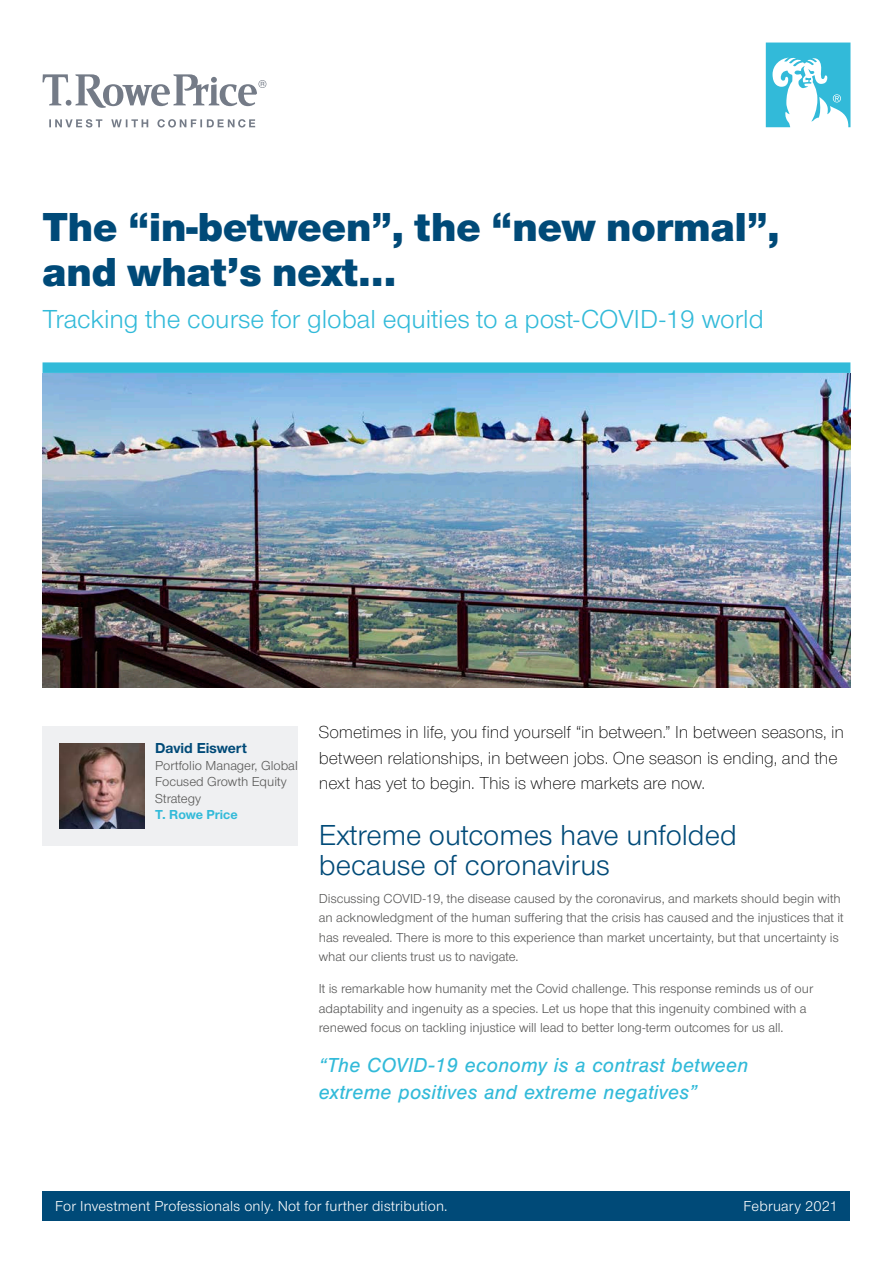
<style>
.page{position:relative;width:893px;height:1263px;background:#fff}
.page>*{position:absolute;margin:0;border:0;box-sizing:border-box;transform-origin:0 0}
.t1{font:900 42px/45px "Nimbus San Nov";color:#004a78}
.t2{font:30px/30px "Nimbus San Nov";color:#004a78}
.t3{font:27px "Nimbus San Nov";color:#32bad9}
.t4{font:italic 21px/27px "Nimbus San";letter-spacing:.01em;color:#32bad9}
.t5{font:300 18px/25.5px "Nimbus San Nov";letter-spacing:-.005em;color:#000}
.t6{font:15px "Nimbus San Nov";letter-spacing:.015em;color:#fff}
.t7{font:700 15px "Nimbus San Nov";color:#004a78}
.t8{font:13.5px/19.5px "Nimbus San Nov";color:#565655}
.t9{font:700 13.5px "Nimbus San Nov";color:#32bad9}
</style>
<div class="page">
<div style="left:43px;top:1191px;width:807px;height:29px;background:#004a78"></div>
<svg style="left:49px;top:119px;width:206px;height:8px"></svg>
<svg style="left:42px;top:74px;width:224px;height:34px"></svg>
<svg style="left:766px;top:43px;width:84px;height:84px"></svg>
<img style="left:43px;top:373px;width:807px;height:315px">
<div style="left:43px;top:362px;width:807px;height:11px;background:#32bad9"></div>
<div style="left:43px;top:726px;width:255px;height:119px;background:#eff0f2"></div>
<img style="left:60px;top:743px;width:85px;height:85px">
<h1 class="t1" style="left:43px;top:204px;width:739px">The “in-between”, the “new normal”, and what’s next…</h1>
<h3 class="t3" style="left:43px;top:304px;width:723px">Tracking the course for global equities to a post‑COVID‑19 world</h3>
<p class="t7" style="left:155px;top:739px;width:93px">David Eiswert</p>
<p class="t8" style="left:155px;top:757px;width:144px;line-height:16.5px">Portfolio Manager, Global<br>Focused Growth Equity<br>Strategy</p>
<p class="t9" style="left:155px;top:807px;width:84px">T. Rowe Price</p>
<h3 class="t5" style="left:319px;top:719px;width:527px">Sometimes in life, you find yourself “in between.” In between seasons, in between relationships, in between jobs. One season is ending, and the next has yet to begin. This is where markets are now.</h3>
<h2 class="t2" style="left:319px;top:820px;width:419px">Extreme outcomes have unfolded because of coronavirus</h2>
<p class="t8" style="left:319px;top:888px;width:526px">Discussing COVID‑19, the disease caused by the coronavirus, and markets should begin with an acknowledgment of the human suffering that the crisis has caused and the injustices that it has revealed. There is more to this experience than market uncertainty, but that uncertainty is what our clients trust us to navigate.</p>
<p class="t8" style="left:319px;top:979px;width:496px">It is remarkable how humanity met the Covid challenge. This response reminds us of our adaptability and ingenuity as a species. Let us hope that this ingenuity combined with a renewed focus on tackling injustice will lead to better long-term outcomes for us all.</p>
<h3 class="t4" style="left:319px;top:1052px;width:431px">“The COVID-19 economy is a contrast between extreme positives and extreme negatives”</h3>
<p class="t6" style="left:55px;top:1197px;width:394px">For Investment Professionals only. Not for further distribution.</p>
<p class="t6" style="left:743px;top:1197px;width:96px">February 2021</p>
</div>
